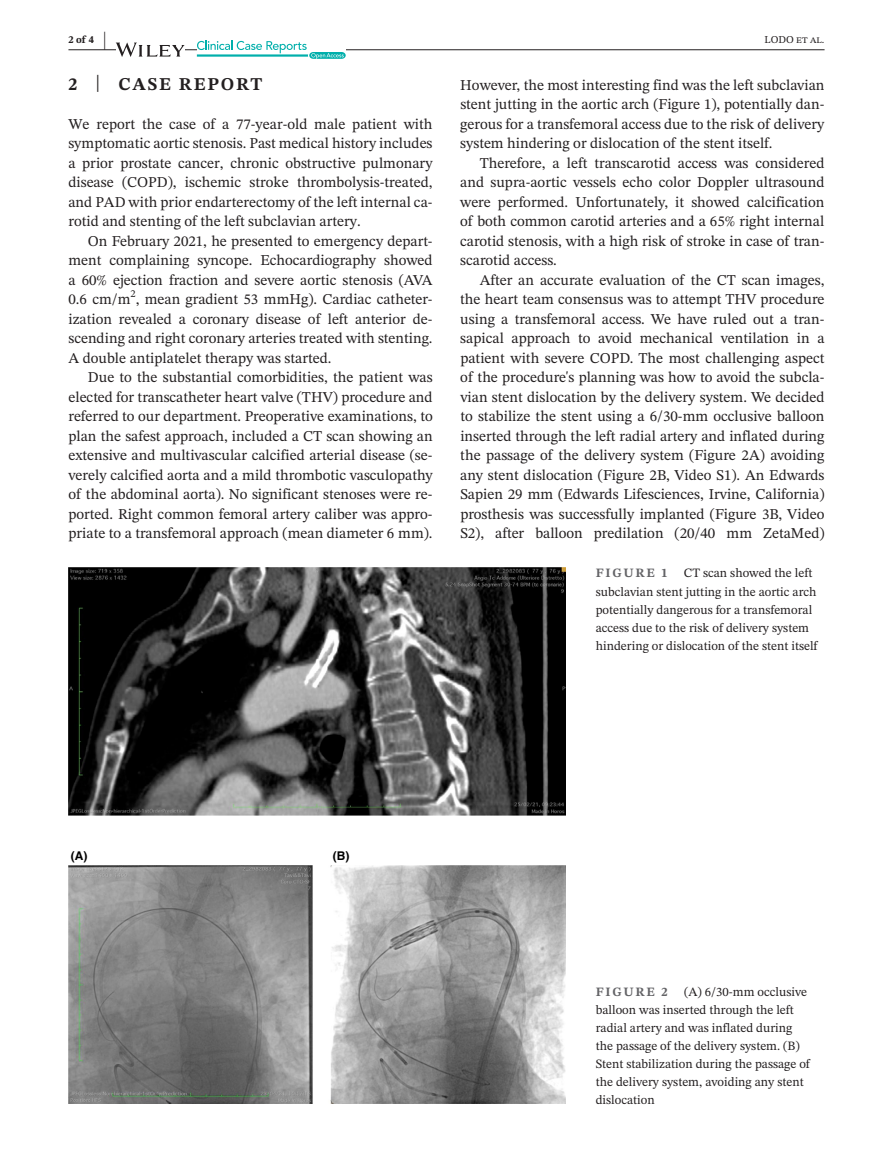
<style>
.page{position:relative;width:893px;height:1174px;background:#fff}
.page>*{position:absolute;margin:0;border:0;box-sizing:border-box;transform-origin:0 0}
.t1{font:700 18px "STIX Two Text";letter-spacing:.1em;color:#231f20}
.t2{font:15px/19.5px "STIX Two Text";color:#231f20;text-align:justify}
.t3{font:12.75px/18px "STIX Two Text";color:#231f20}
.t4{font:700 12.75px "STIX Two Text";letter-spacing:.14em;color:#636366}
.t5{font:700 12px "Helvetica";color:#000}
.t6{font:10.5px "STIX Two Text";color:#231f20}
.t7{font:700 10.5px "STIX Two Text";color:#231f20}
.s1{font-size:21px}
.s2{font-weight:400;font-size:23.7px}
</style>
<div class="page">
<hr style="left:68px;top:49px;width:756px;height:1px;background:#231f20">
<svg style="left:116px;top:43px;width:69px;height:14px"></svg>
<svg style="left:197px;top:41px;width:149px;height:18px"></svg>
<img style="left:68px;top:568px;width:498px;height:248px">
<img style="left:68px;top:866px;width:498px;height:238px">
<p class="t7" style="left:68px;top:32px;width:39px">2 of 4 <span class="s1">|</span></p>
<p class="t6" style="left:765px;top:32px;width:61px">LODO et al.</p>
<p class="t1" style="left:68px;top:71px;width:195px">2 <span class="s2">|</span> CASE REPORT</p>
<p class="t2" style="left:68px;top:114px;width:366px">We report the case of a 77-year-old male patient with symptomatic aortic stenosis. Past medical history includes a prior prostate cancer, chronic obstructive pulmonary disease (COPD), ischemic stroke thrombolysis-treated, and PAD with prior endarterectomy of the left internal ca&shy;rotid and stenting of the left subclavian artery.</p>
<p class="t2" style="left:68px;top:231px;width:366px;text-indent:20px">On February 2021, he presented to emergency depart&shy;ment complaining syncope. Echocardiography showed a 60% ejection fraction and severe aortic stenosis (AVA 0.6 cm/m , mean gradient 53 mmHg). Cardiac catheter-</p>
<p class="t2" style="left:460px;top:75px;width:366px">However, the most interesting find was the left subclavian stent jutting in the aortic arch (Figure 1), potentially dan&shy;gerous for a transfemoral access due to the risk of delivery system hindering or dislocation of the stent itself.</p>
<p class="t2" style="left:460px;top:153px;width:366px;text-indent:20px">Therefore, a left transcarotid access was considered and supra-aortic vessels echo color Doppler ultrasound were performed. Unfortunately, it showed calcification of both common carotid arteries and a 65% right internal carotid stenosis, with a high risk of stroke in case of tran&shy;scarotid access.</p>
<p class="t2" style="left:460px;top:270px;width:366px;text-indent:19px">After an accurate evaluation of the CT scan images, the heart team consensus was to attempt THV procedure using a transfemoral access. We have ruled out a tran&shy;sapical approach to avoid mechanical ventilation in a patient with severe COPD. The most challenging aspect of the procedure's planning was how to avoid the subcla&shy;vian stent dislocation by the delivery system. We decided to stabilize the stent using a 6/30-mm occlusive balloon inserted through the left radial artery and inflated during the passage of the delivery system (Figure 2A) avoiding any stent dislocation (Figure 2B, Video S1). An Edwards Sapien 29 mm (Edwards Lifesciences, Irvine, California) prosthesis was successfully implanted (Figure 3B, Video S2), after balloon predilation (20/40 mm ZetaMed)</p>
<p class="t4" style="left:596px;top:564px;width:73px">FIGURE 1</p>
<p class="t6" style="left:131px;top:286px;width:7px">2</p>
<p class="t2" style="left:68px;top:309px;width:366px">ization revealed a coronary disease of left anterior de&shy;scending and right coronary arteries treated with stenting.<br>A double antiplatelet therapy was started.</p>
<p class="t2" style="left:68px;top:367px;width:366px;text-indent:20px">Due to the substantial comorbidities, the patient was elected for transcatheter heart valve (THV) procedure and referred to our department. Preoperative examinations, to plan the safest approach, included a CT scan showing an extensive and multivascular calcified arterial disease (se&shy;verely calcified aorta and a mild thrombotic vasculopathy of the abdominal aorta). No significant stenoses were re&shy;ported. Right common femoral artery caliber was appro&shy;priate to a transfemoral approach (mean diameter 6 mm).</p>
<p class="t3" style="left:596px;top:564px;width:223px;text-indent:88px">CT scan showed the left subclavian stent jutting in the aortic arch potentially dangerous for a transfemoral access due to the risk of delivery system hindering or dislocation of the stent itself</p>
<p class="t5" style="left:71px;top:848px;width:18px">(A)</p>
<p class="t5" style="left:333px;top:848px;width:18px">(B)</p>
<p class="t3" style="left:596px;top:982px;width:216px;text-indent:88px">(A) 6/30-mm occlusive balloon was inserted through the left radial artery and was inflated during the passage of the delivery system. (B)<br>Stent stabilization during the passage of the delivery system, avoiding any stent dislocation</p>
<p class="t4" style="left:596px;top:982px;width:73px">FIGURE 2</p>
</div>
